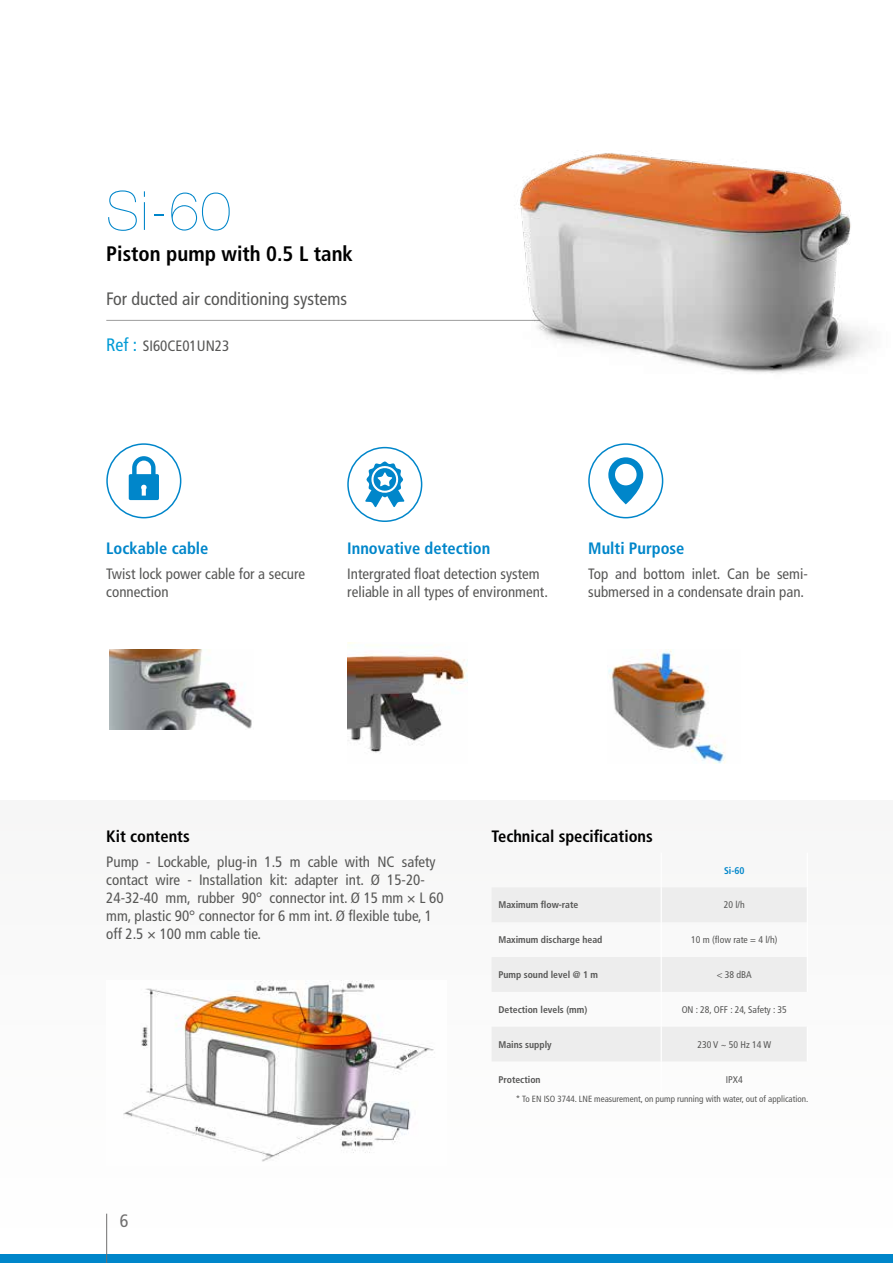
<style>
.page{position:relative;width:893px;height:1263px;background:#fff}
.page>*{position:absolute;margin:0;border:0;box-sizing:border-box;transform-origin:0 0}
.t1{font:200 54px "Helvetica Neue LT Std";color:#0086ca}
.t2{font:700 condensed 21px "Frutiger LT Std";color:#000}
.t3{font:condensed 18px "Frutiger LT Std";color:#575756}
.t4{font:condensed 18px "Frutiger LT Std";color:#706f6f}
.t5{font:700 condensed 16.5px "Frutiger LT Std";color:#0086ca}
.t6{font:700 condensed 16.5px "Frutiger LT Std";color:#000}
.t7{font:condensed 15px/18px "Frutiger LT Std";color:#575756}
.t8{font:700 condensed 9.75px "Frutiger LT Std";color:#575756}
.t9{font:condensed 9.75px "Frutiger LT Std";color:#575756}
.t10{font:700 condensed 9.75px "Frutiger LT Std";color:#0086ca}
.t11{font:condensed 9px "Frutiger LT Std";color:#575756}
.s1{font-size:18px;color:#009bd6}
</style>
<div class="page">
<div style="left:0;top:800px;width:893px;height:454px;background:#fbfbfb"></div>
<img style="left:608px;top:650px;width:118px;height:114px">
<hr style="left:106px;top:320px;width:702px;height:1px;background:#9d9d9c">
<div style="left:588px;top:443px;width:75px;height:75px;border:2px solid #0086ca;border-radius:50%"></div>
<svg style="left:608px;top:457px;width:35px;height:47px"></svg>
<img style="left:505px;top:152px;width:365px;height:221px">
<div style="left:106px;top:443px;width:75px;height:75px;border:2px solid #0086ca;border-radius:50%"></div>
<svg style="left:129px;top:456px;width:30px;height:44px"></svg>
<img style="left:109px;top:650px;width:143px;height:80px">
<img style="left:347px;top:642px;width:121px;height:111px">
<img style="left:123px;top:980px;width:311px;height:182px">
<div style="left:0;top:1254px;width:893px;height:9px;background:#0086ca"></div>
<div style="left:347px;top:447px;width:75px;height:75px;border:2px solid #0086ca;border-radius:50%"></div>
<svg style="left:365px;top:461px;width:39px;height:46px"></svg>
<hr style="left:106px;top:1214px;width:1px;height:49px;background:#706f6f">
<svg style="left:492px;top:888px;width:314px;height:173px;fill:#ededed"></svg>
<hr style="left:661px;top:853px;width:1px;height:34px;background:#fff">
<hr style="left:807px;top:853px;width:1px;height:34px;background:#fff">
<hr style="left:661px;top:887px;width:1px;height:35px;background:#fff">
<hr style="left:807px;top:887px;width:1px;height:35px;background:#fff">
<hr style="left:661px;top:922px;width:1px;height:35px;background:#fff">
<hr style="left:807px;top:922px;width:1px;height:35px;background:#fff">
<hr style="left:661px;top:957px;width:1px;height:35px;background:#fff">
<hr style="left:807px;top:957px;width:1px;height:35px;background:#fff">
<hr style="left:661px;top:992px;width:1px;height:35px;background:#fff">
<hr style="left:661px;top:1027px;width:1px;height:34px;background:#fff">
<hr style="left:807px;top:1027px;width:1px;height:34px;background:#fff">
<hr style="left:661px;top:1061px;width:1px;height:35px;background:#fff">
<h1 class="t1" style="left:106px;top:180px;width:126px">Si-60</h1>
<h2 class="t2" style="left:106px;top:242px;width:248px">Piston pump with 0.5 L tank</h2>
<p class="t3" style="left:106px;top:288px;width:242px">For ducted air conditioning systems</p>
<p class="t7" style="left:106px;top:337px;width:124px"><span class="s1">Ref :</span> SI60CE01UN23</p>
<p class="t5" style="left:106px;top:538px;width:104px">Lockable cable</p>
<p class="t7" style="left:106px;top:565px;width:200px">Twist lock power cable for a secure connection</p>
<p class="t5" style="left:347px;top:538px;width:145px">Innovative detection</p>
<p class="t5" style="left:588px;top:538px;width:98px">Multi Purpose</p>
<p class="t7" style="left:347px;top:565px;width:202px">Intergrated float detection system reliable in all types of environment.</p>
<p class="t7" style="left:588px;top:565px;width:221px">Top and bottom inlet. Can be semi&shy;submersed in a condensate drain pan.</p>
<p class="t6" style="left:106px;top:826px;width:85px">Kit contents</p>
<p class="t6" style="left:492px;top:826px;width:163px">Technical specifications</p>
<p class="t7" style="left:106px;top:853px;width:339px">Pump - Lockable, plug-in 1.5 m cable with NC safety contact wire - Installation kit: adapter int. Ø 15-20- 24-32-40 mm, rubber 90° connector int. Ø 15 mm × L 60 mm, plastic 90° connector for 6 mm int. Ø flexible tube, 1 off 2.5 × 100 mm cable tie.</p>
<p class="t4" style="left:120px;top:1210px;width:10px">6</p>
<p class="t4" style="left:117px;top:1217px;width:10px">6</p>
<p class="t10" style="left:724px;top:864px;width:22px">Si-60</p>
<p class="t8" style="left:498px;top:899px;width:81px">Maximum flow-rate</p>
<p class="t9" style="left:724px;top:899px;width:22px">20 l/h</p>
<p class="t8" style="left:498px;top:934px;width:106px">Maximum discharge head</p>
<p class="t9" style="left:691px;top:934px;width:88px">10 m (flow rate = 4 l/h)</p>
<p class="t8" style="left:498px;top:969px;width:101px">Pump sound level @ 1 m</p>
<p class="t9" style="left:717px;top:969px;width:36px">&lt; 38 dBA</p>
<p class="t8" style="left:498px;top:1004px;width:90px">Detection levels (mm)</p>
<p class="t9" style="left:682px;top:1004px;width:107px">ON : 28, OFF : 24, Safety : 35</p>
<p class="t8" style="left:498px;top:1038px;width:55px">Mains supply</p>
<p class="t9" style="left:697px;top:1039px;width:75px">230 V ~ 50 Hz 14 W</p>
<p class="t8" style="left:498px;top:1073px;width:44px">Protection</p>
<p class="t9" style="left:726px;top:1073px;width:18px">IPX4</p>
<p class="t11" style="left:516px;top:1094px;width:294px">* To EN ISO 3744. LNE measurement, on pump running with water, out of application.</p>
</div>
